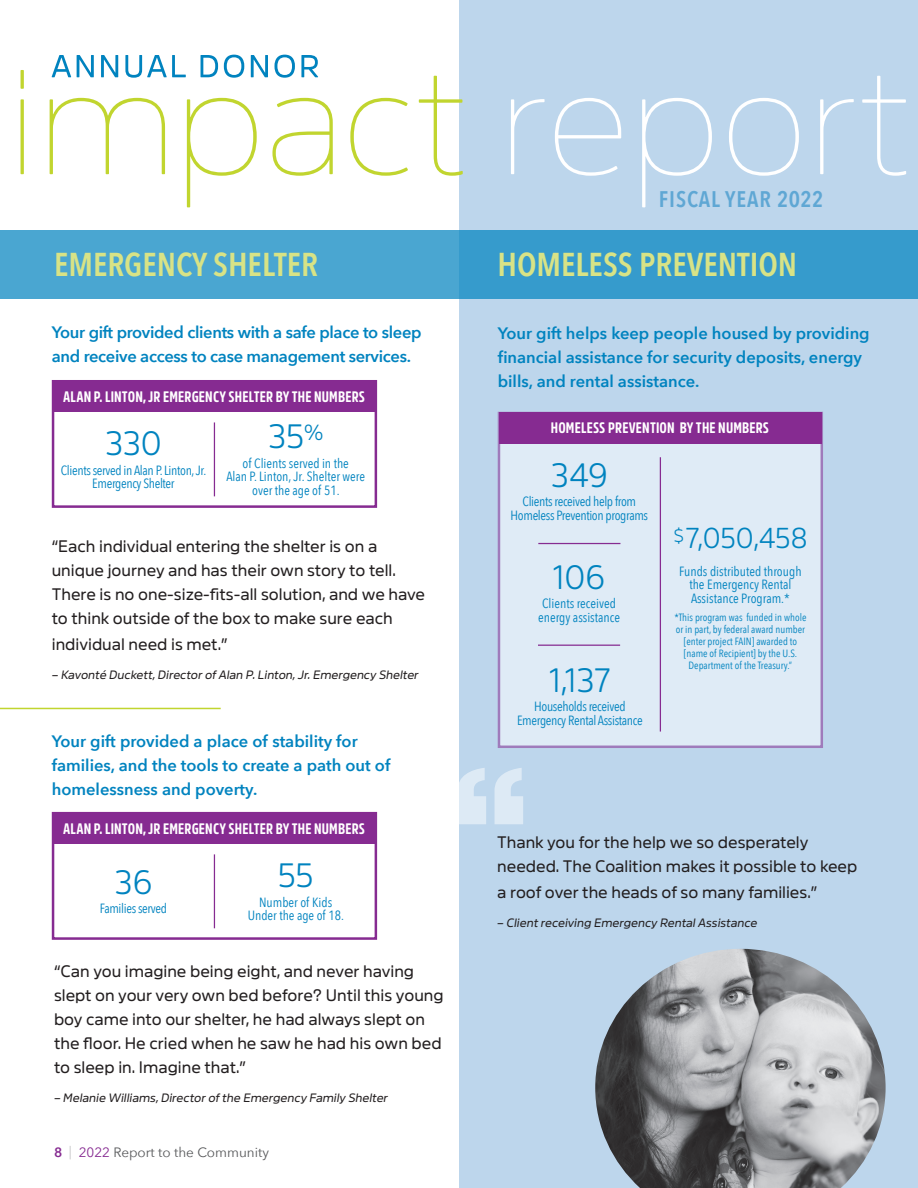
<style>
.page{position:relative;width:918px;height:1188px;background:#fff}
.page>*{position:absolute;margin:0;border:0;box-sizing:border-box;transform-origin:0 0}
.donor_listing{font:300 33.45px "Amsi Pro Normal";color:#0083bf}
.heder{font:600 33px "Avenir Next Condensed";color:#d8e386}
.donor_listing-2{font:300 28.5px "Amsi Pro Normal";letter-spacing:-.005em;color:#0083bf}
.heder-2{font:600 22.5px "Avenir Next Condensed";letter-spacing:.04em;color:#5fa7d4}
.donor_listing-3{font:16.5px/24px "Amsi Pro Normal";color:#231f20}
.annual_report_main_t{font:600 16.5px/24px "Avenir Next";color:#0083bf}
.annual_report_main_t-2{font:600 16.5px/24px "Avenir Next";letter-spacing:-.02em;color:#0083bf}
.annual_report_main_t-3{font:700 15px "Amsi Pro Condensed";letter-spacing:.01em;color:#fff}
.t1{font:13.5px "Avenir Next";color:#57585a}
.donor_listing-4{font:13.35px/13.5px "Avenir Next Condensed";letter-spacing:-.005em;color:#0083bf;text-align:center}
.donor_listing-5{font:13.35px/13.5px "Avenir Next Condensed";letter-spacing:-.025em;color:#0083bf;text-align:center}
.donor_listing-6{font:italic 12px "Amsi Pro Normal";color:#231f20}
.donor_listing-7{font:10.5px/12px "Avenir Next Condensed";color:#0083bf;text-align:center}
.s1{font-weight:600;color:#862b91}
.s2{font-weight:200;color:#6c6d70}
.s3{color:#862b91}
</style>
<div class="page">
<div style="left:459px;top:0;width:459px;height:1188px;background:#bdd6ec"></div>
<div style="left:0;top:231px;width:918px;height:68px;background:linear-gradient(to right,#4fa9d2,#3198cb)"></div>
<div style="left:53px;top:380px;width:323px;height:32px;background:#862b91"></div>
<div style="left:52px;top:380px;width:325px;height:128px;border:3px solid #862b91"></div>
<hr style="left:214px;top:422px;width:1px;height:74px;background:#862b91">
<div style="left:53px;top:812px;width:323px;height:32px;background:#862b91"></div>
<div style="left:52px;top:812px;width:325px;height:128px;border:3px solid #862b91"></div>
<hr style="left:214px;top:854px;width:1px;height:74px;background:#862b91">
<hr style="left:0;top:708px;width:221px;height:1px;background:#c1d52f">
<svg style="left:511px;top:76px;width:395px;height:131px"></svg>
<svg style="left:21px;top:70px;width:442px;height:137px"></svg>
<svg style="left:52px;top:55px;width:266px;height:23px"></svg>
<img style="left:595px;top:949px;width:291px;height:239px">
<div style="left:498px;top:412px;width:325px;height:336px;background:#dfebf6"></div>
<hr style="left:660px;top:457px;width:1px;height:275px;background:#862b91">
<hr style="left:538px;top:543px;width:82px;height:1px;background:#862b91">
<hr style="left:538px;top:645px;width:82px;height:1px;background:#862b91">
<div style="left:499px;top:412px;width:323px;height:32px;background:#862b91"></div>
<svg style="left:459px;top:768px;width:64px;height:56px"></svg>
<p class="heder" style="left:54px;top:236px;width:266px">EMERGENCY SHELTER</p>
<p class="annual_report_main_t-2" style="left:52px;top:320px;width:371px">Your gift provided clients with a safe place to sleep and receive access to case management services.</p>
<p class="annual_report_main_t-3" style="left:63px;top:385px;width:303px">ALAN P. LINTON, JR EMERGENCY SHELTER BY THE NUMBERS</p>
<p class="donor_listing" style="left:105px;top:416px;width:58px">330</p>
<p class="donor_listing-5" style="left:61px;top:463px;width:147px">Clients served in Alan P. Linton, Jr.<br>Emergency Shelter</p>
<p class="donor_listing" style="left:268px;top:410px;width:57px">35<sup>%</sup></p>
<p class="donor_listing-4" style="left:226px;top:456px;width:140px">of Clients served in the<br>Alan P. Linton, Jr. Shelter were over the age of 51.</p>
<p class="donor_listing-3" style="left:52px;top:533px;width:375px">“Each individual entering the shelter is on a unique journey and has their own story to tell.<br>There is no one-size-fits-all solution, and we have to think outside of the box to make sure each</p>
<p class="donor_listing-3" style="left:52px;top:630px;width:177px">individual need is met.”</p>
<p class="donor_listing-6" style="left:52px;top:665px;width:368px">– Kavonté Duckett, Director of Alan P. Linton, Jr. Emergency Shelter</p>
<p class="annual_report_main_t" style="left:52px;top:728px;width:340px">Your gift provided a place of stability for families, and the tools to create a path out of homelessness and poverty.</p>
<p class="annual_report_main_t-3" style="left:63px;top:817px;width:303px">ALAN P. LINTON, JR EMERGENCY SHELTER BY THE NUMBERS</p>
<p class="donor_listing" style="left:114px;top:855px;width:39px">36</p>
<p class="donor_listing-5" style="left:100px;top:901px;width:69px">Families served</p>
<p class="donor_listing" style="left:278px;top:848px;width:37px">55</p>
<p class="donor_listing-4" style="left:248px;top:895px;width:98px">Number of Kids<br>Under the age of 18.</p>
<p class="donor_listing-3" style="left:54px;top:957px;width:391px">“Can you imagine being eight, and never having slept on your very own bed before? Until this young boy came into our shelter, he had always slept on the floor. He cried when he saw he had his own bed to sleep in. Imagine that.”</p>
<p class="donor_listing-6" style="left:54px;top:1088px;width:336px">– Melanie Williams, Director of the Emergency Family Shelter</p>
<p class="t1" style="left:54px;top:1141px;width:216px"><span class="s1">8</span> <span class="s2">|</span> <span class="s3">2022</span> Report to the Community</p>
<p class="heder-2" style="left:659px;top:180px;width:166px">FISCAL YEAR 2022</p>
<p class="heder" style="left:498px;top:236px;width:301px">HOMELESS PREVENTION</p>
<p class="annual_report_main_t" style="left:498px;top:321px;width:374px">Your gift helps keep people housed by providing financial assistance for security deposits, energy bills, and rental assistance.</p>
<p class="annual_report_main_t-3" style="left:551px;top:417px;width:220px">HOMELESS PREVENTION BY THE NUMBERS</p>
<p class="donor_listing" style="left:551px;top:448px;width:58px">349</p>
<p class="donor_listing-5" style="left:511px;top:494px;width:139px">Clients received help from<br>Homeless Prevention programs</p>
<p class="donor_listing" style="left:553px;top:550px;width:54px">106</p>
<p class="donor_listing-4" style="left:538px;top:596px;width:83px">Clients received energy assistance</p>
<p class="donor_listing" style="left:549px;top:653px;width:63px">1,137</p>
<p class="donor_listing-5" style="left:517px;top:699px;width:127px">Households received<br>Emergency Rental Assistance</p>
<p class="donor_listing-2" style="left:673px;top:515px;width:136px"><sup>$</sup>7,050,458</p>
<p class="donor_listing-4" style="left:679px;top:563px;width:124px">Funds distributed through the Emergency Rental<br>Assistance Program.*</p>
<p class="donor_listing-7" style="left:674px;top:610px;width:134px">*This program was funded in whole or in part, by federal award number [enter project FAIN] awarded to [name of Recipient] by the U.S.<br>Department of the Treasury.”</p>
<p class="donor_listing-3" style="left:497px;top:829px;width:362px">Thank you for the help we so desperately needed. The Coalition makes it possible to keep</p>
<p class="donor_listing-3" style="left:497px;top:878px;width:322px">a roof over the heads of so many families.”</p>
<p class="donor_listing-6" style="left:497px;top:913px;width:262px">– Client receiving Emergency Rental Assistance</p>
</div>
